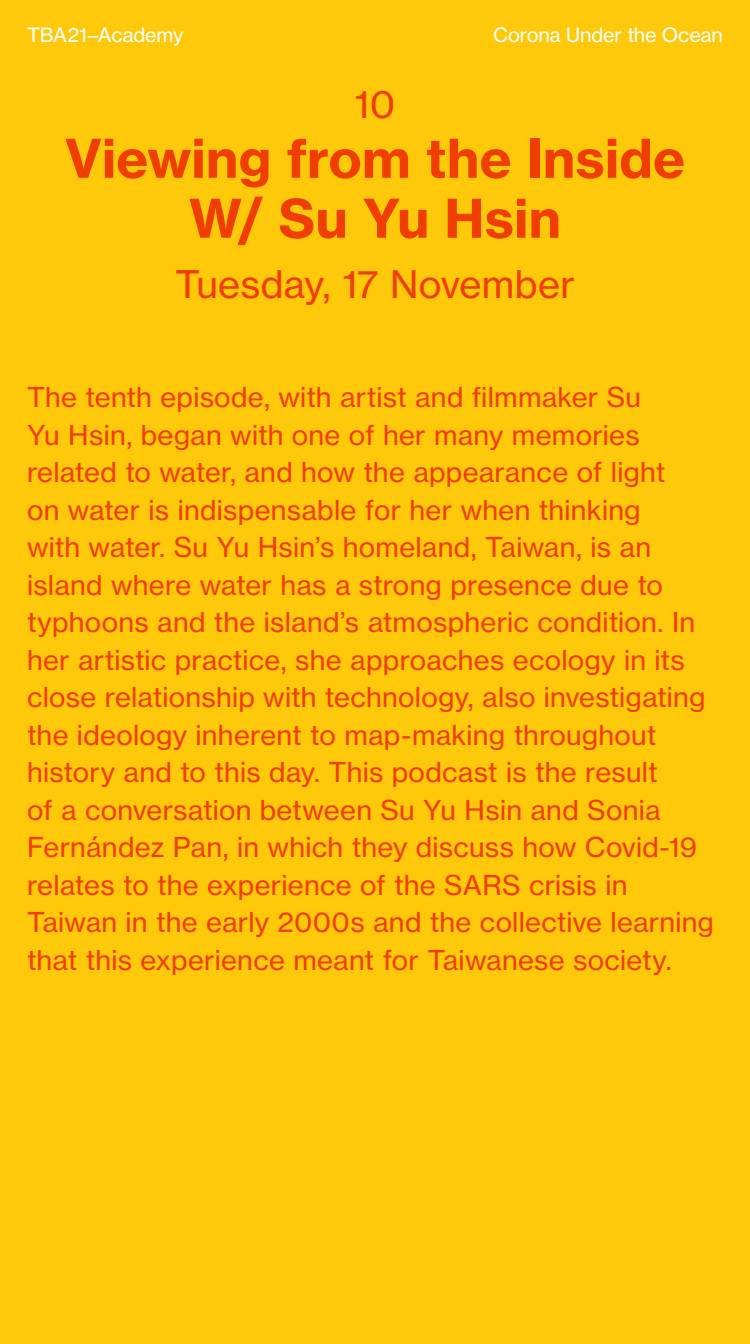
<style>
.page{position:relative;width:750px;height:1344px;background:#fec80b}
.page>*{position:absolute;margin:0;border:0;box-sizing:border-box;transform-origin:0 0}
.t1{font:52.5px/60px "N Haas Grotesk TX Pro 75 Bd";letter-spacing:.005em;color:#f03d00;text-align:center}
.t2{font:37.5px "N Haas Grotesk TX Pro 55 Rg";letter-spacing:.005em;color:#f03d00}
.t3{font:27px/37.5px "N Haas Grotesk TX Pro 55 Rg";letter-spacing:.01em;color:#f03d00}
.t4{font:19.5px "N Haas Grotesk TX Pro 55 Rg";letter-spacing:-.005em;color:#fff}
</style>
<div class="page">
<p class="t4" style="left:27px;top:23px;width:158px">TBA21–Academy</p>
<p class="t4" style="left:493px;top:23px;width:231px">Corona Under the Ocean</p>
<p class="t2" style="left:355px;top:81px;width:42px">10</p>
<p class="t1" style="left:65px;top:129px;width:622px">Viewing from the Inside<br>W/ Su Yu Hsin</p>
<p class="t2" style="left:175px;top:261px;width:401px">Tuesday, 17 November</p>
<p class="t3" style="left:27px;top:379px;width:689px">The tenth episode, with artist and filmmaker Su<br>Yu Hsin, began with one of her many memories related to water, and how the appearance of light<br>on water is indispensable for her when thinking<br>with water. Su Yu Hsin’s homeland, Taiwan, is an island where water has a strong presence due to typhoons and the island’s atmospheric condition. In her artistic practice, she approaches ecology in its close relationship with technology, also investigating the ideology inherent to map-making throughout history and to this day. This podcast is the result<br>of a conversation between Su Yu Hsin and Sonia Fernández Pan, in which they discuss how Covid-19 relates to the experience of the SARS crisis in Taiwan in the early 2000s and the collective learning that this experience meant for Taiwanese society.</p>
</div>
